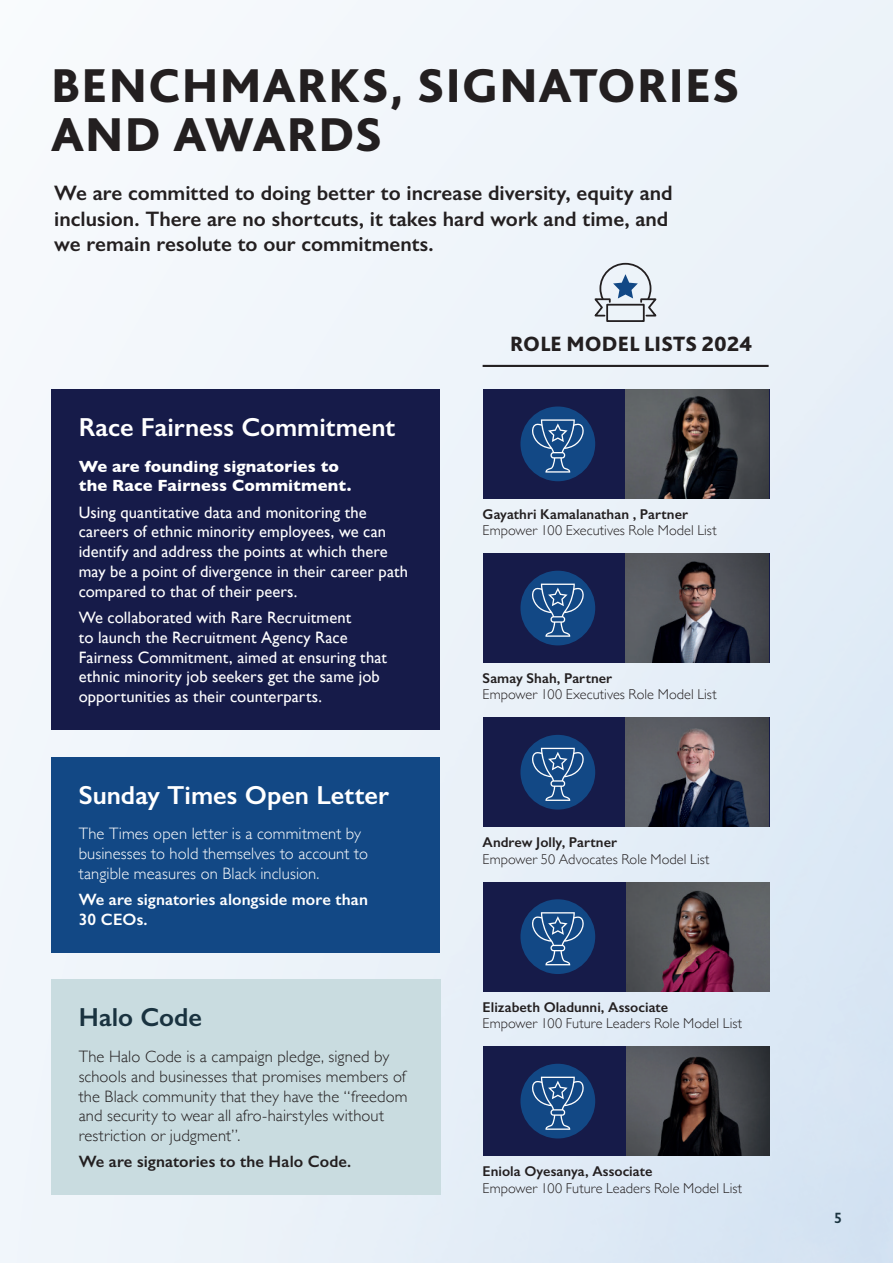
<style>
.page{position:relative;width:893px;height:1263px;background:#fff}
.page>*{position:absolute;margin:0;border:0;box-sizing:border-box;transform-origin:0 0}
.t1{font:800 49.65px/49.7px "Bliss Pro";letter-spacing:.02em;color:#231f20}
.t2{font:600 26.1px "Gill Sans";color:#fff}
.t3{font:600 26.1px "Gill Sans";color:#1a3340}
.t4{font:800 21.6px "Bliss Pro";letter-spacing:.005em;color:#231f20}
.t5{font:600 21px/25.2px "Gill Sans";color:#231f20}
.t6{font:16.5px/19.8px "Gill Sans";letter-spacing:.005em;color:#fff}
.t7{font:300 16.5px/19.8px "Gill Sans";letter-spacing:.01em;color:#231f20}
.t8{font:300 16.5px/19.8px "Gill Sans";letter-spacing:.005em;color:#fff}
.t9{font:700 16.5px/19.8px "Gill Sans";letter-spacing:.01em;color:#fff}
.t10{font:600 16.5px/19.8px "Gill Sans";letter-spacing:.005em;color:#fff}
.t11{font:600 16.5px "Gill Sans";letter-spacing:.005em;color:#231f20}
.t12{font:600 15px "Gill Sans";color:#1a3340}
.t13{font:300 14.25px "Gill Sans";letter-spacing:.005em;color:#231f20}
.t14{font:600 14.25px "Gill Sans";letter-spacing:.005em;color:#231f20}
</style>
<div class="page">
<img style="left:0;top:0;width:893px;height:1263px">
<div style="left:483px;top:389px;width:287px;height:109px;background:#161b49"></div>
<div style="left:520px;top:406px;width:75px;height:75px;background:#124885;border-radius:50%"></div>
<svg style="left:532px;top:419px;width:52px;height:54px"></svg>
<div style="left:483px;top:553px;width:287px;height:110px;background:#161b49"></div>
<img style="left:625px;top:553px;width:144px;height:110px">
<div style="left:520px;top:571px;width:75px;height:74px;background:#124885;border-radius:50%"></div>
<svg style="left:532px;top:584px;width:52px;height:53px"></svg>
<div style="left:483px;top:882px;width:287px;height:109px;background:#161b49"></div>
<div style="left:520px;top:899px;width:75px;height:75px;background:#124885;border-radius:50%"></div>
<svg style="left:532px;top:912px;width:52px;height:53px"></svg>
<div style="left:483px;top:718px;width:287px;height:109px;background:#161b49"></div>
<img style="left:625px;top:718px;width:144px;height:109px">
<div style="left:520px;top:735px;width:75px;height:74px;background:#124885;border-radius:50%"></div>
<svg style="left:532px;top:748px;width:52px;height:53px"></svg>
<div style="left:483px;top:1046px;width:287px;height:110px;background:#161b49"></div>
<img style="left:626px;top:1046px;width:144px;height:110px">
<div style="left:520px;top:1064px;width:75px;height:74px;background:#124885;border-radius:50%"></div>
<svg style="left:532px;top:1077px;width:52px;height:53px"></svg>
<div style="left:51px;top:389px;width:389px;height:341px;background:#161b49"></div>
<svg style="left:592px;top:262px;width:67px;height:61px;background:#c4ccd5"></svg>
<div style="left:51px;top:757px;width:388px;height:195px;background:#124885"></div>
<div style="left:51px;top:979px;width:389px;height:216px;background:#c9dce0"></div>
<hr style="left:483px;top:365px;width:286px;height:2px;background:#231f20">
<img style="left:625px;top:389px;width:144px;height:109px">
<img style="left:626px;top:882px;width:144px;height:109px">
<h1 class="t1" style="left:51px;top:59px;width:690px">BENCHMARKS, SIGNATORIES<br>AND AWARDS</h1>
<p class="t5" style="left:54px;top:181px;width:620px">We are committed to doing better to increase diversity, equity and inclusion. There are no shortcuts, it takes hard work and time, and we remain resolute to our commitments.</p>
<h2 class="t2" style="left:79px;top:411px;width:318px">Race Fairness Commitment</h2>
<p class="t9" style="left:79px;top:456px;width:274px">We are founding signatories to the Race Fairness Commitment.</p>
<p class="t6" style="left:79px;top:502px;width:331px">Using quantitative data and monitoring the careers of ethnic minority employees, we can identify and address the points at which there may be a point of divergence in their career path compared to that of their peers.</p>
<p class="t6" style="left:79px;top:607px;width:310px">We collaborated with Rare Recruitment<br>to launch the Recruitment Agency Race Fairness Commitment, aimed at ensuring that ethnic minority job seekers get the same job opportunities as their counterparts.</p>
<h2 class="t2" style="left:79px;top:779px;width:312px">Sunday Times Open Letter</h2>
<p class="t8" style="left:79px;top:823px;width:291px">The Times open letter is a commitment by businesses to hold themselves to account to tangible measures on Black inclusion.</p>
<p class="t10" style="left:79px;top:889px;width:291px">We are signatories alongside more than<br>30 CEOs.</p>
<h2 class="t3" style="left:79px;top:1001px;width:125px">Halo Code</h2>
<p class="t7" style="left:79px;top:1046px;width:330px">The Halo Code is a campaign pledge, signed by schools and businesses that promises members of the Black community that they have the “freedom and security to wear all afro-hairstyles without restriction or judgment”.</p>
<p class="t11" style="left:79px;top:1152px;width:274px">We are signatories to the Halo Code.</p>
<h3 class="t4" style="left:510px;top:330px;width:244px">ROLE MODEL LISTS 2024</h3>
<p class="t14" style="left:483px;top:505px;width:207px">Gayathri Kamalanathan , Partner</p>
<p class="t13" style="left:483px;top:519px;width:236px">Empower 100 Executives Role Model List</p>
<p class="t14" style="left:483px;top:669px;width:131px">Samay Shah, Partner</p>
<p class="t13" style="left:483px;top:683px;width:236px">Empower 100 Executives Role Model List</p>
<p class="t14" style="left:483px;top:834px;width:136px">Andrew Jolly, Partner</p>
<p class="t13" style="left:483px;top:848px;width:228px">Empower 50 Advocates Role Model List</p>
<p class="t14" style="left:483px;top:998px;width:187px">Elizabeth Oladunni, Associate</p>
<p class="t13" style="left:483px;top:1012px;width:261px">Empower 100 Future Leaders Role Model List</p>
<p class="t14" style="left:483px;top:1163px;width:171px">Eniola Oyesanya, Associate</p>
<p class="t13" style="left:483px;top:1177px;width:261px">Empower 100 Future Leaders Role Model List</p>
<p class="t12" style="left:834px;top:1209px;width:9px">5</p>
</div>
